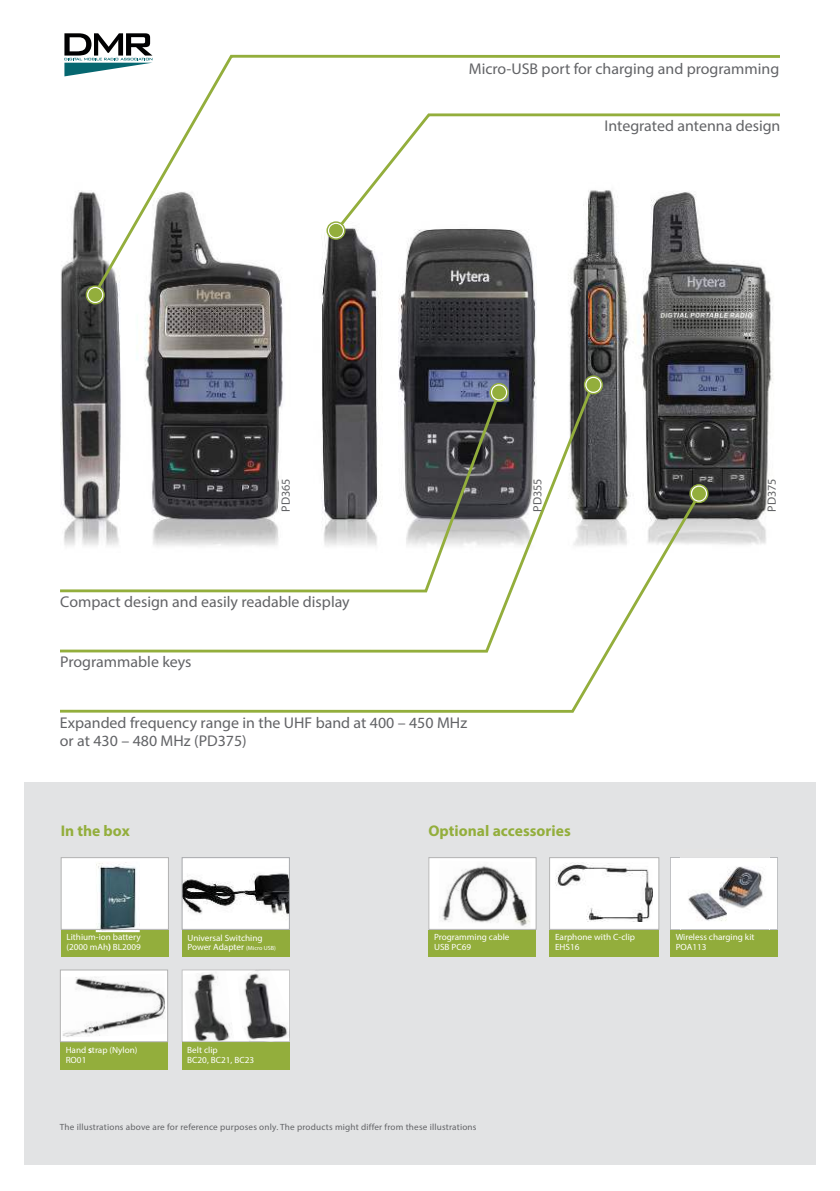
<style>
.page{position:relative;width:840px;height:1191px;background:#fff}
.page>*{position:absolute;margin:0;border:0;box-sizing:border-box;transform-origin:0 0}
.t1{font:15.6px/18px "Myriad Pro";color:#626366}
.t2{font:700 15.6px "Myriad Pro";color:#93ae3c}
.t3{font:12px "Myriad Pro";color:#626366}
.t4{font:9.2px "Myriad Pro";color:#fff}
.t5{font:9px/9.6px "Myriad Pro";color:#fff}
.t6{font:9px "Myriad Pro";letter-spacing:.02em;color:#626366}
.s1{font-size:6px}
</style>
<div class="page">
<div style="left:24px;top:782px;width:791px;height:383px;background:#e2e3e4"></div>
<svg style="left:64px;top:33px;width:87px;height:43px"></svg>
<div style="left:61px;top:929px;width:108px;height:28px;background:#93ae3c"></div>
<div style="left:61px;top:857px;width:107px;height:72px;background:#fff"></div>
<img style="left:96px;top:862px;width:44px;height:70px">
<div style="left:61px;top:857px;width:108px;height:72px;border:1px solid #b2b2b2"></div>
<img style="left:60px;top:191px;width:713px;height:354px">
<div style="left:60px;top:1042px;width:108px;height:27px;background:#93ae3c"></div>
<div style="left:60px;top:970px;width:107px;height:71px;background:#fff"></div>
<img style="left:62px;top:977px;width:103px;height:60px">
<div style="left:60px;top:969px;width:108px;height:73px;border:1px solid #b2b2b2"></div>
<div style="left:182px;top:1042px;width:107px;height:27px;background:#93ae3c"></div>
<svg style="left:91px;top:53px;width:689px;height:245px"></svg>
<svg style="left:86px;top:286px;width:18px;height:18px"></svg>
<div style="left:86px;top:285px;width:19px;height:19px;border:1px solid #93ae3c;border-radius:50%"></div>
<div style="left:89px;top:289px;width:12px;height:12px;background:#93ae3c;border-radius:50%"></div>
<div style="left:88px;top:288px;width:14px;height:14px;border:1px solid #93ae3c;border-radius:50%"></div>
<svg style="left:333px;top:112px;width:447px;height:122px"></svg>
<div style="left:549px;top:929px;width:109px;height:28px;background:#93ae3c"></div>
<div style="left:549px;top:857px;width:109px;height:72px;background:#fff"></div>
<img style="left:555px;top:862px;width:97px;height:59px">
<div style="left:549px;top:857px;width:109px;height:72px;border:1px solid #b2b2b2"></div>
<div style="left:428px;top:929px;width:108px;height:28px;background:#93ae3c"></div>
<div style="left:428px;top:857px;width:108px;height:72px;background:#fff"></div>
<img style="left:439px;top:865px;width:91px;height:62px">
<div style="left:428px;top:857px;width:108px;height:72px;border:1px solid #b2b2b2"></div>
<svg style="left:60px;top:380px;width:536px;height:108px"></svg>
<svg style="left:584px;top:376px;width:18px;height:18px"></svg>
<div style="left:583px;top:375px;width:19px;height:19px;border:1px solid #93ae3c;border-radius:50%"></div>
<div style="left:587px;top:379px;width:12px;height:12px;background:#93ae3c;border-radius:50%"></div>
<div style="left:586px;top:378px;width:14px;height:14px;border:1px solid #93ae3c;border-radius:50%"></div>
<svg style="left:327px;top:222px;width:17px;height:17px"></svg>
<div style="left:326px;top:221px;width:19px;height:19px;border:1px solid #93ae3c;border-radius:50%"></div>
<div style="left:329px;top:225px;width:13px;height:11px;background:#93ae3c;border-radius:50%"></div>
<div style="left:329px;top:224px;width:14px;height:13px;border:1px solid #93ae3c;border-radius:50%"></div>
<img style="left:289px;top:969px;width:1px;height:73px">
<svg style="left:182px;top:969px;width:82px;height:74px;background:#c1c2c0"></svg>
<img style="left:237px;top:970px;width:11px;height:71px">
<img style="left:248px;top:969px;width:41px;height:73px">
<svg style="left:60px;top:488px;width:643px;height:225px"></svg>
<svg style="left:689px;top:485px;width:18px;height:17px"></svg>
<div style="left:689px;top:484px;width:19px;height:19px;border:1px solid #93ae3c;border-radius:50%"></div>
<div style="left:692px;top:487px;width:12px;height:13px;background:#93ae3c;border-radius:50%"></div>
<div style="left:691px;top:487px;width:14px;height:13px;border:1px solid #93ae3c;border-radius:50%"></div>
<div style="left:182px;top:929px;width:107px;height:28px;background:#91ac3b"></div>
<img style="left:184px;top:859px;width:103px;height:68px">
<div style="left:182px;top:857px;width:107px;height:72px;border:1px solid #a7a9ac"></div>
<div style="left:669px;top:929px;width:108px;height:28px;background:#91ac3b"></div>
<svg style="left:670px;top:857px;width:107px;height:72px"></svg>
<img style="left:680px;top:857px;width:88px;height:1px">
<img style="left:680px;top:858px;width:88px;height:71px">
<h1 class="t1" style="left:468px;top:61px;width:312px">Micro-USB port for charging and programming</h1>
<h1 class="t1" style="left:604px;top:118px;width:177px">Integrated antenna design</h1>
<h2 class="t3" style="left:281px;top:512px;width:35px;rotate:-90deg">PD365</h2>
<h2 class="t3" style="left:532px;top:512px;width:35px;rotate:-90deg">PD355</h2>
<h2 class="t3" style="left:766px;top:512px;width:35px;rotate:-90deg">PD375</h2>
<h1 class="t1" style="left:60px;top:594px;width:291px">Compact design and easily readable display</h1>
<h1 class="t1" style="left:60px;top:654px;width:133px">Programmable keys</h1>
<h1 class="t1" style="left:60px;top:715px;width:408px">Expanded frequency range in the UHF band at 400 – 450 MHz or at 430 – 480 MHz (PD375)</h1>
<h1 class="t2" style="left:61px;top:824px;width:70px">In the box</h1>
<p class="t5" style="left:66px;top:933px;width:76px">Lithium-ion battery (2000 mAh) BL2009</p>
<p class="t4" style="left:108px;top:944px;width:4px">)</p>
<h1 class="t2" style="left:428px;top:824px;width:144px">Optional accessories</h1>
<p class="t5" style="left:187px;top:933px;width:90px">Universal Switching<br>Power Adapter <span class="s1">(Micro USB)</span></p>
<p class="t5" style="left:434px;top:933px;width:77px">Programming cable<br>USB PC69</p>
<p class="t5" style="left:554px;top:933px;width:81px">Earphone with C-clip<br>EHS16</p>
<p class="t5" style="left:675px;top:933px;width:80px">Wireless charging kit<br>POA113</p>
<p class="t5" style="left:66px;top:1046px;width:73px">Hand strap (Nylon)<br>RO01</p>
<p class="t5" style="left:187px;top:1046px;width:68px">Belt clip<br>BC20, BC21, BC23</p>
<p class="t4" style="left:88px;top:1046px;width:5px">s</p>
<p class="t6" style="left:60px;top:1123px;width:418px">The illustrations above are for reference purposes only. The products might differ from these illustrations</p>
</div>
